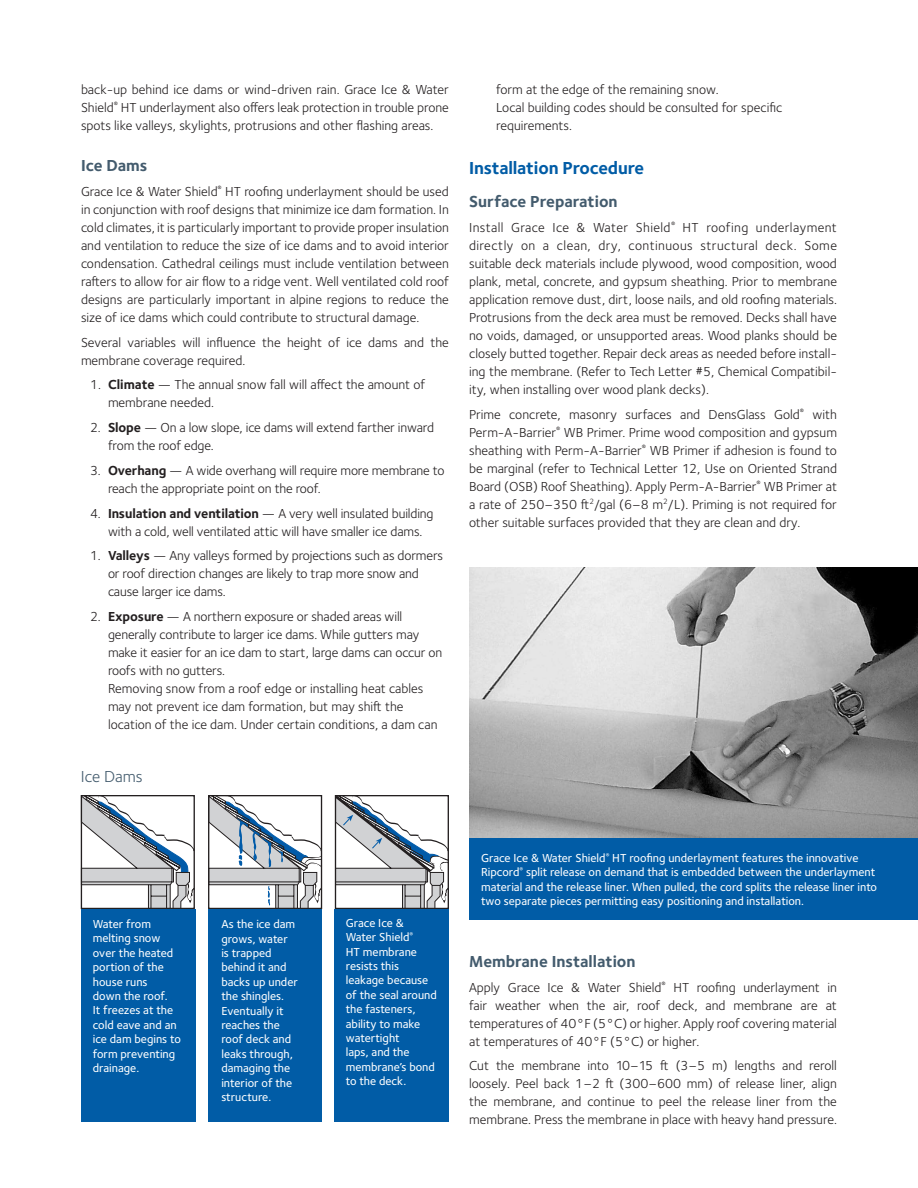
<style>
.page{position:relative;width:918px;height:1188px;background:#fff}
.page>*{position:absolute;margin:0;border:0;box-sizing:border-box;transform-origin:0 0}
.t1{font:700 18px "Foundry Sterling";letter-spacing:-.01em;color:#015ca6}
.t2{font:700 16.5px "Foundry Sterling";color:#435b6d}
.t3{font:16.5px "Foundry Sterling";color:#435b6d}
.t4{font:13.5px/18px "Foundry Sterling";color:#231f20}
.t5{font:500 12px/14.4px "Foundry Sterling";color:#fff}
.s1{font-weight:700}
</style>
<div class="page">
<svg style="left:80px;top:795px;width:116px;height:116px"></svg>
<div style="left:81px;top:795px;width:114px;height:114px;border:1px solid #231f20"></div>
<svg style="left:210px;top:795px;width:113px;height:114px"></svg>
<div style="left:208px;top:795px;width:114px;height:114px;border:1px solid #231f20"></div>
<svg style="left:334px;top:795px;width:113px;height:114px"></svg>
<div style="left:335px;top:795px;width:114px;height:114px;border:1px solid #231f20"></div>
<div style="left:81px;top:909px;width:114px;height:213px;background:#015ca6"></div>
<div style="left:208px;top:909px;width:114px;height:213px;background:#015ca6"></div>
<div style="left:334px;top:909px;width:115px;height:213px;background:#015ca6"></div>
<img style="left:469px;top:567px;width:449px;height:272px">
<div style="left:469px;top:839px;width:449px;height:81px;background:#015ca6"></div>
<p class="t4" style="left:81px;top:82px;width:369px;text-align:justify">back-up behind ice dams or wind-driven rain. Grace Ice &amp; Water Shield<sup>®</sup> HT underlayment also ofers leak protection in trouble prone spots like valleys, skylights, protrusions and other lashing areas.</p>
<p class="t2" style="left:81px;top:159px;width:68px">Ice Dams</p>
<p class="t4" style="left:81px;top:184px;width:369px;text-align:justify">Grace Ice &amp; Water Shield<sup>®</sup> HT rooing underlayment should be used in conjunction with roof designs that minimize ice dam formation. In cold climates, it is particularly important to provide proper insulation and ventilation to reduce the size of ice dams and to avoid interior condensation. Cathedral ceilings must include ventilation between raters to allow for air low to a ridge vent. Well ventilated cold roof designs are particularly important in alpine regions to reduce the size of ice dams which could contribute to structural damage.</p>
<p class="t4" style="left:81px;top:334px;width:369px">Several variables will inluence the height of ice dams and the membrane coverage required.</p>
<p class="t4" style="left:108px;top:377px;width:319px;text-indent:-18px">1. <span class="s1">Climate</span> — The annual snow fall will afect the amount of membrane needed.</p>
<p class="t4" style="left:108px;top:420px;width:328px;text-indent:-18px">2. <span class="s1">Slope</span> — On a low slope, ice dams will extend farther inward from the roof edge.</p>
<p class="t4" style="left:108px;top:463px;width:338px;text-indent:-18px">3. <span class="s1">Overhang</span> — A wide overhang will require more membrane to reach the appropriate point on the roof.</p>
<p class="t4" style="left:90px;top:505px;width:345px;text-align:center">4. <span class="s1">Insulation and ventilation</span> — A very well insulated building with a cold, well ventilated attic will have smaller ice dams.</p>
<p class="t4" style="left:108px;top:548px;width:337px;text-indent:-18px">1. <span class="s1">Valleys</span> — Any valleys formed by projections such as dormers or roof direction changes are likely to trap more snow and cause larger ice dams.</p>
<p class="t4" style="left:108px;top:609px;width:336px;text-indent:-18px">2. <span class="s1">Exposure</span> — A northern exposure or shaded areas will generally contribute to larger ice dams. While gutters may make it easier for an ice dam to start, large dams can occur on roofs with no gutters.<br>Removing snow from a roof edge or installing heat cables may not prevent ice dam formation, but may shit the location of the ice dam. Under certain conditions, a dam can</p>
<p class="t3" style="left:81px;top:770px;width:63px">Ice Dams</p>
<p class="t4" style="left:496px;top:82px;width:288px">form at the edge of the remaining snow.<br>Local building codes should be consulted for speciic requirements.</p>
<h1 class="t1" style="left:469px;top:161px;width:177px">Installation Procedure</h1>
<p class="t2" style="left:469px;top:195px;width:150px">Surface Preparation</p>
<p class="t4" style="left:469px;top:220px;width:369px;text-align:justify">Install Grace Ice &amp; Water Shield<sup>®</sup> HT roofing underlayment directly on a clean, dry, continuous structural deck. Some suitable deck materials include plywood, wood composition, wood plank, metal, concrete, and gypsum sheathing. Prior to membrane application remove dust, dirt, loose nails, and old rooing materials.<br>Protrusions from the deck area must be removed. Decks shall have no voids, damaged, or unsupported areas. Wood planks should be closely butted together. Repair deck areas as needed before install&shy;ing the membrane. (Refer to Tech Letter #5, Chemical Compatibil&shy;ity, when installing over wood plank decks).</p>
<p class="t4" style="left:469px;top:406px;width:369px;text-align:justify">Prime concrete, masonry surfaces and DensGlass Gold<sup>®</sup> with Perm-A-Barrier<sup>®</sup> WB Primer. Prime wood composition and gypsum sheathing with Perm-A-Barrier<sup>®</sup> WB Primer if adhesion is found to be marginal (refer to Technical Letter 12, Use on Oriented Strand Board (OSB) Roof Sheathing). Apply Perm-A-Barrier<sup>®</sup> WB Primer at a rate of 250–350 t<sup>2</sup>/gal (6–8 m<sup>2</sup>/L). Priming is not required for other suitable surfaces provided that they are clean and dry.</p>
<p class="t5" style="left:93px;top:918px;width:89px">Water from melting snow over the heated portion of the house runs<br>down the roof.<br>It freezes at the cold eave and an ice dam begins to form preventing drainage.</p>
<p class="t5" style="left:221px;top:918px;width:78px">As the ice dam grows, water is trapped behind it and backs up under the shingles.<br>Eventually it reaches the roof deck and leaks through, damaging the interior of the structure.</p>
<p class="t5" style="left:346px;top:917px;width:93px">Grace Ice &amp;<br>Water Shield<sup>®<br></sup>HT membrane resists this leakage because of the seal around the fasteners, ability to make watertight<br>laps, and the membrane’s bond to the deck.</p>
<p class="t5" style="left:481px;top:852px;width:397px">Grace Ice &amp; Water Shield<sup>®</sup> HT rooing underlayment features the innovative Ripcord<sup>®</sup> split release on demand that is embedded between the underlayment material and the release liner. When pulled, the cord splits the release liner into two separate pieces permitting easy positioning and installation.</p>
<p class="t2" style="left:469px;top:955px;width:168px">Membrane Installation</p>
<p class="t4" style="left:469px;top:979px;width:369px;text-align:justify">Apply Grace Ice &amp; Water Shield<sup>®</sup> HT rooing underlayment in fair weather when the air, roof deck, and membrane are at temperatures of 40°F (5°C) or higher. Apply roof covering material at temperatures of 40°F (5°C) or higher.</p>
<p class="t4" style="left:469px;top:1058px;width:369px;text-align:justify">Cut the membrane into 10–15 t (3–5 m) lengths and reroll loosely. Peel back 1–2 t (300–600 mm) of release liner, align the membrane, and continue to peel the release liner from the membrane. Press the membrane in place with heavy hand pressure.</p>
</div>
